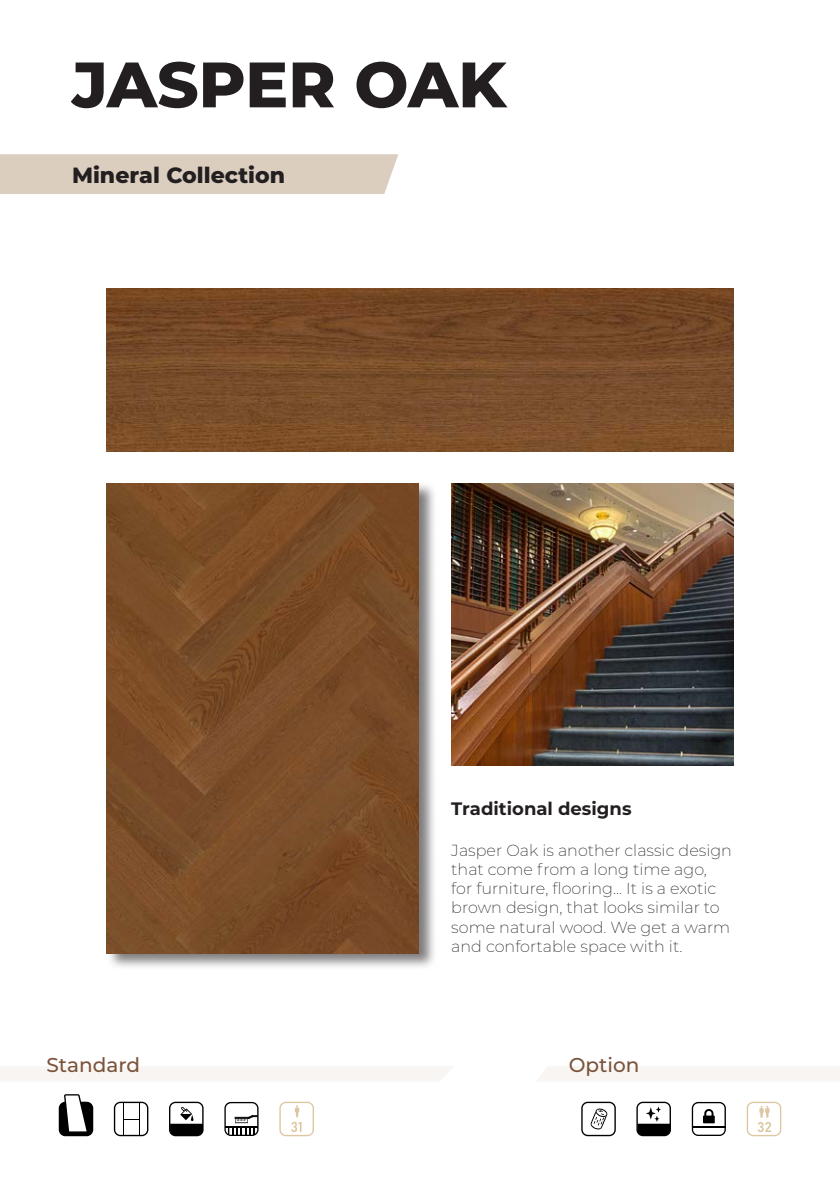
<style>
.page{position:relative;width:840px;height:1191px;background:#fff}
.page>*{position:absolute;margin:0;border:0;box-sizing:border-box;transform-origin:0 0}
.t1{font:800 64px "Montserrat";color:#231f20}
.t2{font:800 22px "Montserrat";color:#231f20}
.t3{font:500 20px "Montserrat";color:#7a533b}
.t4{font:700 18px "Montserrat";color:#231f20}
.t5{font:200 16px/19.2px "Montserrat";color:#231f20}
</style>
<div class="page">
<div style="left:0;top:154px;width:398px;height:40px;background:#dbcebf"></div>
<div style="left:106px;top:481px;width:331px;height:489px;background:#231f20;opacity:.59"></div>
<img style="left:107px;top:483px;width:312px;height:470px">
<img style="left:107px;top:288px;width:625px;height:163px">
<img style="left:451px;top:483px;width:281px;height:282px">
<div style="left:0;top:1066px;width:453px;height:15px;background:#f8f5f2"></div>
<div style="left:537px;top:1066px;width:302px;height:15px;background:#f8f5f2"></div>
<svg style="left:114px;top:1101px;width:34px;height:35px"></svg>
<svg style="left:636px;top:1101px;width:34px;height:35px"></svg>
<svg style="left:581px;top:1101px;width:34px;height:35px"></svg>
<svg style="left:691px;top:1102px;width:34px;height:34px"></svg>
<hr style="left:692px;top:1126px;width:33px;height:1px;background:#000">
<svg style="left:59px;top:1094px;width:34px;height:42px"></svg>
<svg style="left:169px;top:1101px;width:34px;height:35px"></svg>
<svg style="left:746px;top:1101px;width:34px;height:35px"></svg>
<svg style="left:224px;top:1102px;width:34px;height:34px"></svg>
<svg style="left:279px;top:1101px;width:35px;height:35px"></svg>
<p class="t1" style="left:72px;top:38px;width:435px">JASPER OAK</p>
<p class="t2" style="left:72px;top:159px;width:214px">Mineral Collection</p>
<p class="t4" style="left:451px;top:795px;width:182px">Traditional designs</p>
<p class="t5" style="left:451px;top:840px;width:282px">Jasper Oak is another classic design that come from a long time ago,<br>for furniture, flooring... It is a exotic brown design, that looks similar to some natural wood. We get a warm and confortable space with it.</p>
<p class="t3" style="left:46px;top:1051px;width:95px">Standard</p>
<p class="t3" style="left:568px;top:1051px;width:72px">Option</p>
</div>
